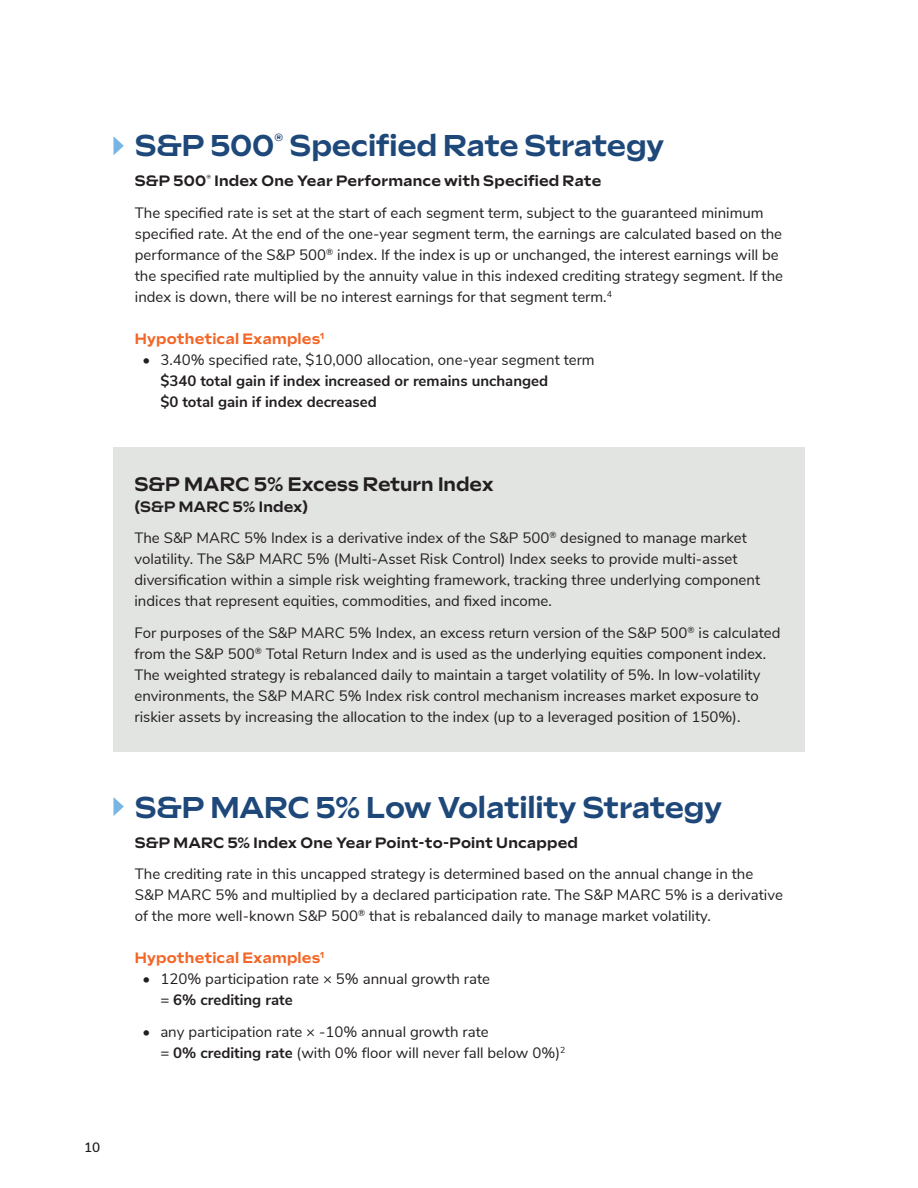
<style>
.page{position:relative;width:918px;height:1188px;background:#fff}
.page>*{position:absolute;margin:0;border:0;box-sizing:border-box;transform-origin:0 0}
._3_Head{font:300 30px "Sculpin Var Roman";letter-spacing:-.01em;color:#1e4879}
.t1{font:300 19.5px "Sculpin Var Roman";color:#231f20}
.Running_Text{font:15px/21px "Nunito Sans";color:#231f20}
.t2{font:700 15px/21px "Nunito Sans";color:#231f20}
._10_pt_mini_sub_black{font:300 15px "Sculpin Var Roman";letter-spacing:.01em;color:#231f20}
._12pt_minisub_orange{font:300 15px "Sculpin Var Roman";letter-spacing:.01em;color:#f26626}
._12pt_minisub_mid_blue{font:300 15px "Sculpin Var Roman";letter-spacing:.005em;color:#231f20}
.t3{font:600 13.5px "Nunito Sans";color:#231f20}
.s1{font-weight:400}
.s2{font-weight:700}
</style>
<div class="page">
<div style="left:114px;top:447px;width:691px;height:305px;background:#e2e4e2"></div>
<svg style="left:114px;top:797px;width:10px;height:19px"></svg>
<svg style="left:114px;top:137px;width:10px;height:18px"></svg>
<p class="t3" style="left:84px;top:1137px;width:18px">10</p>
<p class="_3_Head" style="left:135px;top:129px;width:531px">S&amp;P 500<sup>®</sup> Specified Rate Strategy</p>
<p class="_10_pt_mini_sub_black" style="left:135px;top:172px;width:468px">S&amp;P 500<sup>®</sup> Index One Year Performance with Specified Rate</p>
<p class="Running_Text" style="left:135px;top:201px;width:650px">The specified rate is set at the start of each segment term, subject to the guaranteed minimum specified rate. At the end of the one-year segment term, the earnings are calculated based on the performance of the S&amp;P 500<sup>®</sup> index. If the index is up or unchanged, the interest earnings will be the specified rate multiplied by the annuity value in this indexed crediting strategy segment. If the index is down, there will be no interest earnings for that segment term.<sup>4</sup></p>
<p class="_12pt_minisub_orange" style="left:135px;top:330px;width:191px">Hypothetical Examples<sup>1</sup></p>
<p class="t2" style="left:160px;top:348px;width:436px;text-indent:-18px"><span class="s1">• 3.40% specified rate, $10,000 allocation, one-year segment term </span>$340 total gain if index increased or remains unchanged<br>$0 total gain if index decreased</p>
<p class="t1" style="left:134px;top:473px;width:361px">S&amp;P MARC 5% Excess Return Index</p>
<p class="_12pt_minisub_mid_blue" style="left:134px;top:498px;width:175px">(S&amp;P MARC 5% Index)</p>
<p class="Running_Text" style="left:134px;top:526px;width:627px">The S&amp;P MARC 5% Index is a derivative index of the S&amp;P 500<sup>®</sup> designed to manage market volatility. The S&amp;P MARC 5% (Multi-Asset Risk Control) Index seeks to provide multi-asset diversification within a simple risk weighting framework, tracking three underlying component indices that represent equities, commodities, and fixed income.</p>
<p class="Running_Text" style="left:135px;top:621px;width:647px">For purposes of the S&amp;P MARC 5% Index, an excess return version of the S&amp;P 500<sup>®</sup> is calculated from the S&amp;P 500<sup>®</sup> Total Return Index and is used as the underlying equities component index.<br>The weighted strategy is rebalanced daily to maintain a target volatility of 5%. In low-volatility environments, the S&amp;P MARC 5% Index risk control mechanism increases market exposure to riskier assets by increasing the allocation to the index (up to a leveraged position of 150%).</p>
<p class="_3_Head" style="left:135px;top:790px;width:589px">S&amp;P MARC 5% Low Volatility Strategy</p>
<p class="_10_pt_mini_sub_black" style="left:135px;top:834px;width:445px">S&amp;P MARC 5% Index One Year Point-to-Point Uncapped</p>
<p class="Running_Text" style="left:135px;top:862px;width:650px">The crediting rate in this uncapped strategy is determined based on the annual change in the<br>S&amp;P MARC 5% and multiplied by a declared participation rate. The S&amp;P MARC 5% is a derivative of the more well-known S&amp;P 500<sup>®</sup> that is rebalanced daily to manage market volatility.</p>
<p class="_12pt_minisub_orange" style="left:135px;top:949px;width:191px">Hypothetical Examples<sup>1</sup></p>
<p class="Running_Text" style="left:160px;top:967px;width:331px;text-indent:-18px">• 120% participation rate × 5% annual growth rate = <span class="s2">6% crediting rate</span></p>
<p class="Running_Text" style="left:160px;top:1020px;width:406px;text-indent:-18px">• any participation rate × -10% annual growth rate<br>= <span class="s2">0% crediting rate</span> (with 0% floor will never fall below 0%)<sup>2</sup></p>
</div>
